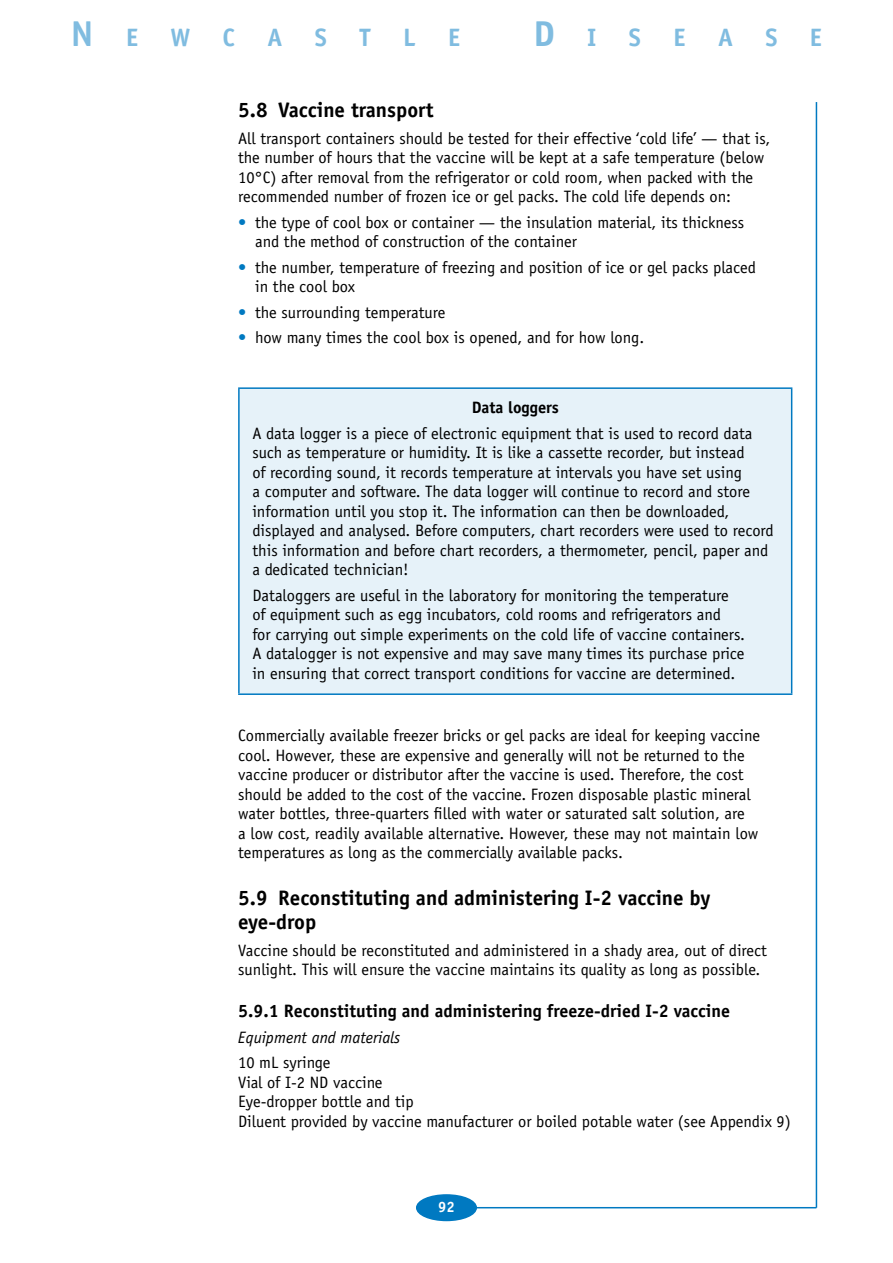
<style>
.page{position:relative;width:893px;height:1263px;background:#fff}
.page>*{position:absolute;margin:0;border:0;box-sizing:border-box;transform-origin:0 0}
.t1{font:700 36px "Officina Sans Std";color:#80bce0}
.t2{font:700 25.2px "Officina Sans Std";color:#80bce0}
.Heading_2{font:700 21px/24px "Officina Sans Std";color:#000}
.Heading_3{font:700 18px "Officina Sans Std";color:#000}
.Body{font:16.5px/19.5px "Officina Sans Std";color:#000}
.Body_bullet_auto{font:16.5px/19.5px "Officina Sans Std";color:#000}
.Body-2{font:italic 16.5px "Officina Sans Std";color:#000}
.t3{font:700 15px "Officina Sans Std";color:#fff}
.s1{font-size:25.2px}
.s2{color:#0079c1}
.s3{font-weight:700}
</style>
<div class="page">
<div style="left:417px;top:1195px;width:59px;height:25px;background:#0079c1;border-radius:50%"></div>
<div style="left:416px;top:1194px;width:61px;height:27px;border:2px solid #0079c1;border-radius:50%"></div>
<hr style="left:816px;top:102px;width:1px;height:1106px;background:#0079c1">
<hr style="left:476px;top:1207px;width:340px;height:1px;background:#0079c1">
<div style="left:239px;top:388px;width:553px;height:306px;background:#e6f2f9"></div>
<hr style="left:238px;top:387px;width:554px;height:2px;background:#0079c1">
<hr style="left:238px;top:389px;width:2px;height:304px;background:#0079c1">
<hr style="left:791px;top:389px;width:1px;height:304px;background:#0079c1">
<hr style="left:238px;top:693px;width:554px;height:2px;background:#0079c1">
<h1 class="t1" style="left:71px;top:12px;width:69px">N <span class="s1">E</span></h1>
<h2 class="t2" style="left:171px;top:22px;width:22px">W</h2>
<h2 class="t2" style="left:223px;top:22px;width:14px">C</h2>
<h2 class="t2" style="left:268px;top:22px;width:16px">A</h2>
<h2 class="t2" style="left:315px;top:22px;width:14px">S</h2>
<h2 class="t2" style="left:359px;top:22px;width:13px">T</h2>
<h2 class="t2" style="left:403px;top:22px;width:14px">L</h2>
<h2 class="t2" style="left:448px;top:22px;width:14px">E</h2>
<h1 class="t1" style="left:533px;top:12px;width:65px">D <span class="s1">I</span></h1>
<h2 class="t2" style="left:629px;top:22px;width:14px">S</h2>
<h2 class="t2" style="left:673px;top:22px;width:14px">E</h2>
<h2 class="t2" style="left:718px;top:22px;width:16px">A</h2>
<h2 class="t2" style="left:765px;top:22px;width:14px">S</h2>
<h2 class="t2" style="left:810px;top:22px;width:14px">E</h2>
<h2 class="Heading_2" style="left:238px;top:97px;width:197px">5.8 Vaccine transport</h2>
<p class="Body" style="left:238px;top:128px;width:534px">All transport containers should be tested for their effective ‘cold life’ — that is, the number of hours that the vaccine will be kept at a safe temperature (below 10°C) after removal from the refrigerator or cold room, when packed with the recommended number of frozen ice or gel packs. The cold life depends on:</p>
<p class="Body_bullet_auto" style="left:255px;top:212px;width:491px;text-indent:-17px"><span class="s2">•</span> the type of cool box or container — the insulation material, its thickness and the method of construction of the container</p>
<p class="Body_bullet_auto" style="left:255px;top:257px;width:503px;text-indent:-17px"><span class="s2">•</span> the number, temperature of freezing and position of ice or gel packs placed in the cool box</p>
<p class="Body_bullet_auto" style="left:238px;top:302px;width:209px"><span class="s2">•</span> the surrounding temperature</p>
<p class="Body_bullet_auto" style="left:238px;top:328px;width:408px"><span class="s2">•</span> how many times the cool box is opened, and for how long.</p>
<p class="Body" style="left:252px;top:395px;width:502px;line-height:25.5px;text-indent:219px"><span class="s3">Data loggers<br></span>A data logger is a piece of electronic equipment that is used to record data</p>
<p class="Body" style="left:252px;top:443px;width:523px">such as temperature or humidity. It is like a cassette recorder, but instead<br>of recording sound, it records temperature at intervals you have set using<br>a computer and software. The data logger will continue to record and store information until you stop it. The information can then be downloaded, displayed and analysed. Before computers, chart recorders were used to record this information and before chart recorders, a thermometer, pencil, paper and a dedicated technician!</p>
<p class="Body" style="left:252px;top:585px;width:494px">Dataloggers are useful in the laboratory for monitoring the temperature of equipment such as egg incubators, cold rooms and refrigerators and<br>for carrying out simple experiments on the cold life of vaccine containers.<br>A datalogger is not expensive and may save many times its purchase price in ensuring that correct transport conditions for vaccine are determined.</p>
<p class="Body" style="left:238px;top:726px;width:523px">Commercially available freezer bricks or gel packs are ideal for keeping vaccine cool. However, these are expensive and generally will not be returned to the vaccine producer or distributor after the vaccine is used. Therefore, the cost should be added to the cost of the vaccine. Frozen disposable plastic mineral water bottles, three-quarters filled with water or saturated salt solution, are<br>a low cost, readily available alternative. However, these may not maintain low temperatures as long as the commercially available packs.</p>
<h2 class="Heading_2" style="left:238px;top:885px;width:474px">5.9 Reconstituting and administering I-2 vaccine by eye‑drop</h2>
<p class="Body" style="left:238px;top:940px;width:530px">Vaccine should be reconstituted and administered in a shady area, out of direct sunlight. This will ensure the vaccine maintains its quality as long as possible.</p>
<h3 class="Heading_3" style="left:238px;top:999px;width:494px">5.9.1 Reconstituting and administering freeze-dried I-2 vaccine</h3>
<p class="Body-2" style="left:238px;top:1027px;width:164px">Equipment and materials</p>
<p class="Body" style="left:238px;top:1053px;width:554px">10 mL syringe<br>Vial of I-2 ND vaccine<br>Eye-dropper bottle and tip<br>Diluent provided by vaccine manufacturer or boiled potable water (see Appendix 9)</p>
<p class="t3" style="left:438px;top:1197px;width:18px">92</p>
</div>
